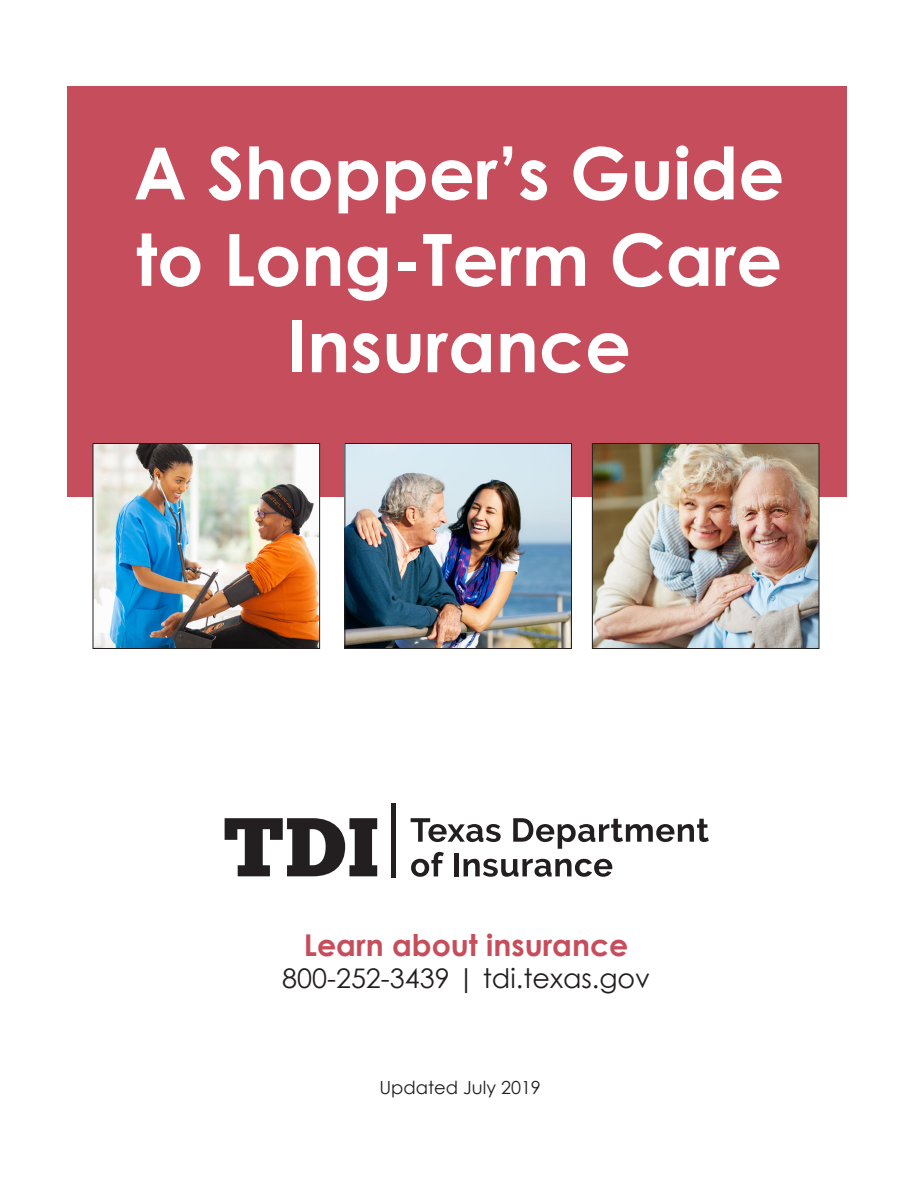
<style>
.page{position:relative;width:918px;height:1188px;background:#fff}
.page>*{position:absolute;margin:0;border:0;box-sizing:border-box;transform-origin:0 0}
.t1{font:700 72px/86.4px "Century Gothic";color:#fff;text-align:center}
.t2{font:700 30px "Century Gothic";color:#c64e5c}
.t3{font:27px "Century Gothic";color:#221e1f}
.t4{font:18px "Century Gothic";color:#221e1f}
</style>
<div class="page">
<div style="left:67px;top:86px;width:780px;height:411px;background:#c64e5c"></div>
<img style="left:95px;top:445px;width:223px;height:202px">
<div style="left:93px;top:443px;width:227px;height:206px;border:1px solid #231f20"></div>
<img style="left:347px;top:445px;width:223px;height:202px">
<div style="left:345px;top:443px;width:227px;height:206px;border:1px solid #231f20"></div>
<img style="left:594px;top:445px;width:223px;height:202px">
<div style="left:592px;top:443px;width:227px;height:206px;border:1px solid #231f20"></div>
<svg style="left:225px;top:818px;width:152px;height:58px"></svg>
<svg style="left:411px;top:818px;width:90px;height:24px"></svg>
<svg style="left:513px;top:818px;width:196px;height:31px"></svg>
<svg style="left:411px;top:852px;width:33px;height:25px"></svg>
<hr style="left:454px;top:853px;width:4px;height:23px;background:#231f20">
<svg style="left:464px;top:859px;width:148px;height:18px"></svg>
<hr style="left:392px;top:804px;width:4px;height:73px;background:#231f20">
<p class="t1" style="left:134px;top:127px;width:652px">A Shopper’s Guide to Long-Term Care<br>Insurance</p>
<p class="t2" style="left:304px;top:922px;width:326px">Learn about insurance</p>
<p class="t3" style="left:282px;top:960px;width:370px">800-252-3439 | tdi.texas.gov</p>
<p class="t4" style="left:379px;top:1075px;width:163px">Updated July 2019</p>
</div>
